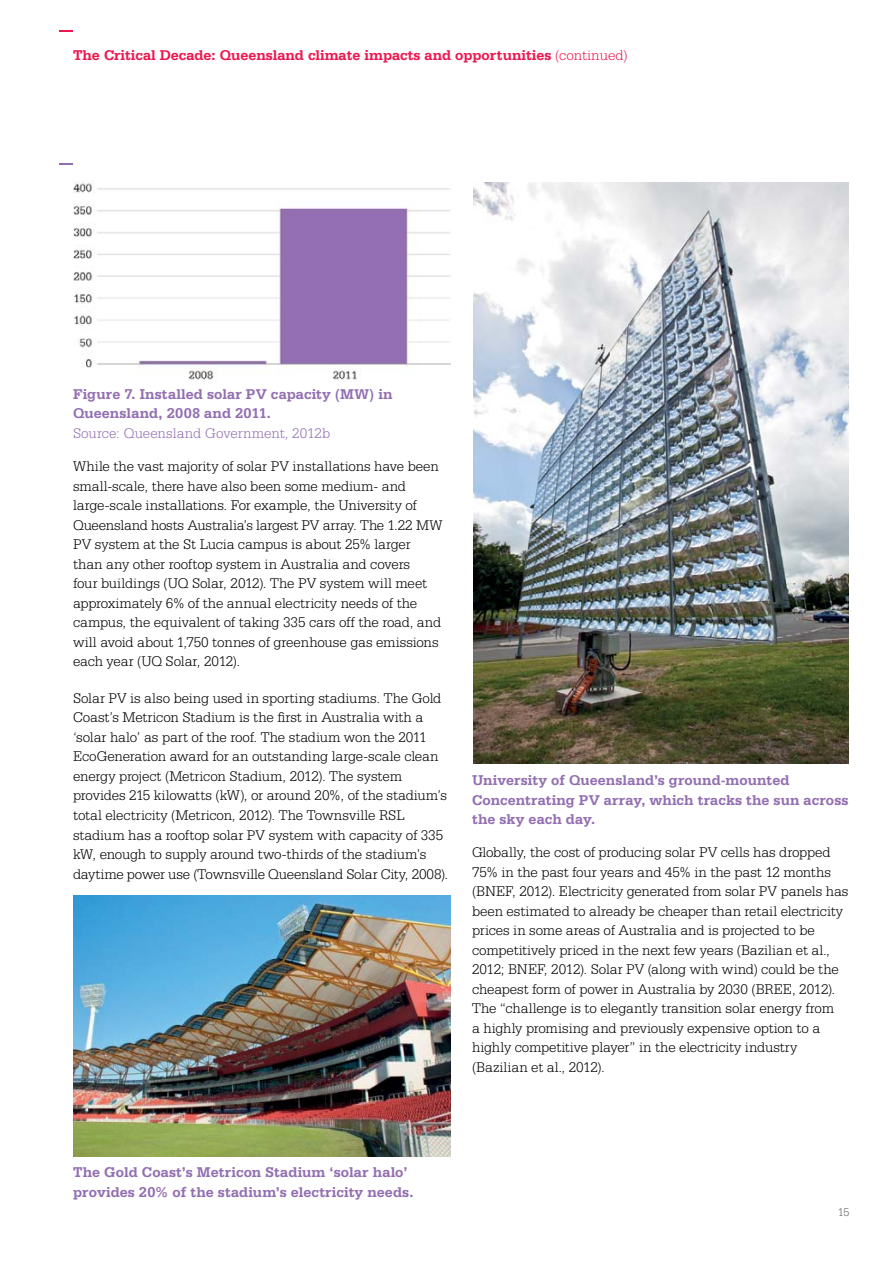
<style>
.page{position:relative;width:893px;height:1263px;background:#fff}
.page>*{position:absolute;margin:0;border:0;box-sizing:border-box;transform-origin:0 0}
.t1{font:300 15px/19.5px "Serifa BT";letter-spacing:-.01em;color:#000}
.t2{font:700 15px/19.5px "Serifa BT";letter-spacing:.01em;color:#936fb1}
.t3{font:700 15px "Serifa BT";color:#ed174f}
.t4{font:300 15px "Serifa BT";color:#936fb1}
.t5{font:300 12px "Serifa BT";color:#636466}
.s1{font-weight:300}
</style>
<div class="page">
<svg style="left:60px;top:30px;width:13px;height:2px"></svg>
<svg style="left:60px;top:163px;width:13px;height:2px"></svg>
<img style="left:473px;top:183px;width:376px;height:581px">
<img style="left:73px;top:179px;width:378px;height:201px">
<img style="left:73px;top:895px;width:378px;height:261px">
<p class="t3" style="left:73px;top:46px;width:556px">The Critical Decade: Queensland climate impacts and opportunities <span class="s1">(continued)</span></p>
<p class="t2" style="left:73px;top:384px;width:321px">Figure 7. Installed solar PV capacity (MW) in<br>Queensland, 2008 and 2011.</p>
<p class="t4" style="left:73px;top:424px;width:259px">Source: Queensland Government, 2012b</p>
<p class="t1" style="left:73px;top:457px;width:371px">While the vast majority of solar PV installations have been small-scale, there have also been some medium- and large-scale installations. For example, the University of Queensland hosts Australia’s largest PV array. The 1.22 MW PV system at the St Lucia campus is about 25% larger than any other rooftop system in Australia and covers<br>four buildings (UQ Solar, 2012). The PV system will meet approximately 6% of the annual electricity needs of the campus, the equivalent of taking 335 cars off the road, and will avoid about 1,750 tonnes of greenhouse gas emissions each year (UQ Solar, 2012).</p>
<p class="t1" style="left:73px;top:688px;width:377px">Solar PV is also being used in sporting stadiums. The Gold Coast’s Metricon Stadium is the first in Australia with a ‘solar halo’ as part of the roof. The stadium won the 2011<br>EcoGeneration award for an outstanding large-scale clean energy project (Metricon Stadium, 2012). The system provides 215 kilowatts (kW), or around 20%, of the stadium’s total electricity (Metricon, 2012). The Townsville RSL stadium has a rooftop solar PV system with capacity of 335 kW, enough to supply around two-thirds of the stadium’s daytime power use (Townsville Queensland Solar City, 2008).</p>
<p class="t2" style="left:472px;top:770px;width:378px">University of Queensland’s ground-mounted<br>Concentrating PV array, which tracks the sun across the sky each day.</p>
<p class="t1" style="left:472px;top:842px;width:378px">Globally, the cost of producing solar PV cells has dropped 75% in the past four years and 45% in the past 12 months (BNEF, 2012). Electricity generated from solar PV panels has been estimated to already be cheaper than retail electricity prices in some areas of Australia and is projected to be competitively priced in the next few years (Bazilian et al., 2012; BNEF, 2012). Solar PV (along with wind) could be the cheapest form of power in Australia by 2030 (BREE, 2012).<br>The “challenge is to elegantly transition solar energy from<br>a highly promising and previously expensive option to a highly competitive player” in the electricity industry (Bazilian et al., 2012).</p>
<p class="t2" style="left:73px;top:1162px;width:342px">The Gold Coast’s Metricon Stadium ‘solar halo’ provides 20% of the stadium’s electricity needs.</p>
<p class="t5" style="left:838px;top:1205px;width:13px">15</p>
</div>
